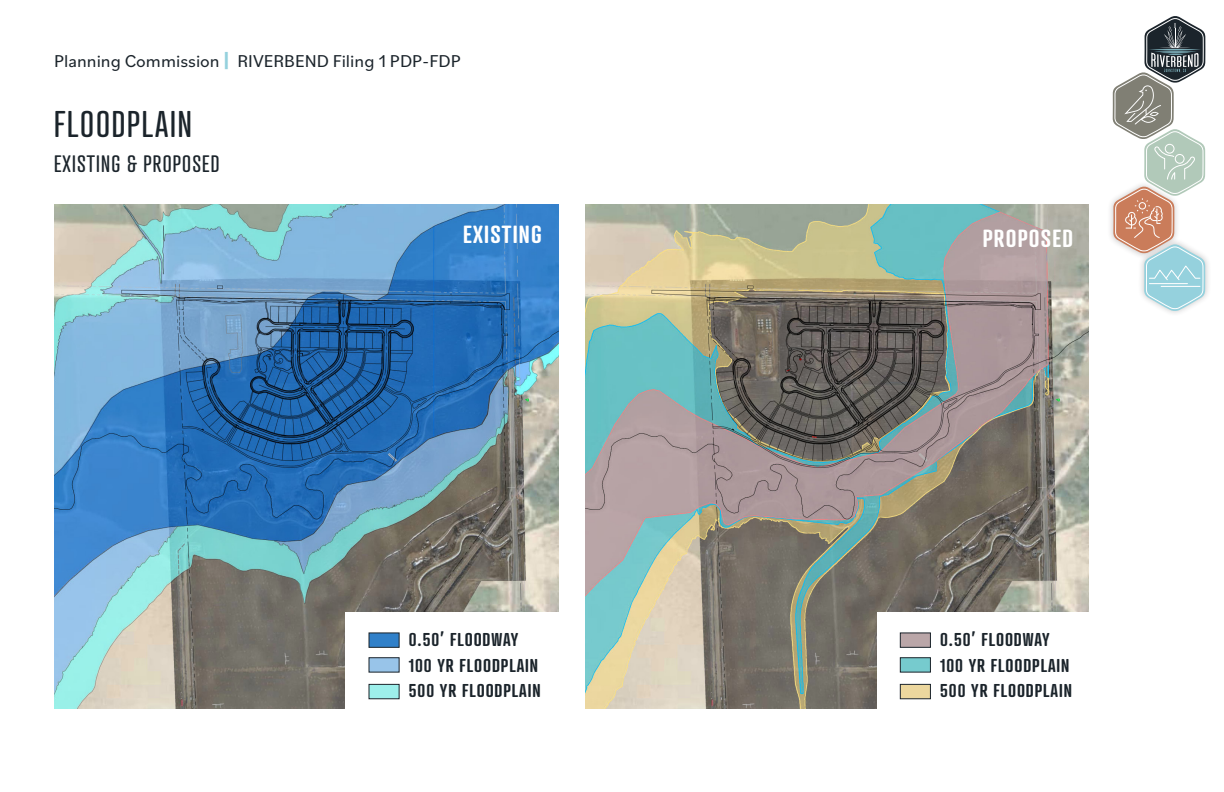
<style>
.page{position:relative;width:1224px;height:792px;background:#fff}
.page>*{position:absolute;margin:0;border:0;box-sizing:border-box;transform-origin:0 0}
.t1{font:36px "Atrament";letter-spacing:.05em;color:#1b242b}
.t2{font:600 24px "Atrament";letter-spacing:.05em;color:#fff}
.t3{font:23px "Atrament";letter-spacing:.05em;color:#1b242b}
.t4{font:600 18px "Atrament";letter-spacing:.05em;color:#1b242b}
.t5{font:18px "Bilo";color:#1b242b}
.s1{font-weight:800;font-size:19.8px;color:#95d1dd}
</style>
<div class="page">
<img style="left:585px;top:204px;width:504px;height:504px">
<img style="left:55px;top:204px;width:504px;height:504px">
<div style="left:1107px;top:180px;width:74px;height:79px;background:#231f20;opacity:.25"></div>
<div style="left:1138px;top:238px;width:74px;height:79px;background:#231f20;opacity:.25"></div>
<svg style="left:1113px;top:16px;width:93px;height:297px"></svg>
<hr style="left:1149px;top:283px;width:38px;height:1px;background:#fff">
<hr style="left:1161px;top:286px;width:39px;height:1px;background:#fff">
<div style="left:346px;top:612px;width:220px;height:106px;background:#fff"></div>
<div style="left:368px;top:632px;width:32px;height:16px;background:#3080c9;border:1px solid #1b242b"></div>
<div style="left:368px;top:657px;width:32px;height:16px;background:#98c4e9;border:1px solid #1b242b"></div>
<div style="left:368px;top:684px;width:32px;height:15px;background:#9defeb;border:1px solid #1b242b"></div>
<div style="left:877px;top:612px;width:220px;height:106px;background:#fff"></div>
<div style="left:900px;top:632px;width:31px;height:16px;background:#baa6a8;border:1px solid #1b242b"></div>
<div style="left:900px;top:657px;width:31px;height:16px;background:#76cbce;border:1px solid #1b242b"></div>
<div style="left:900px;top:684px;width:31px;height:15px;background:#ecd79e;border:1px solid #1b242b"></div>
<p class="t5" style="left:54px;top:48px;width:408px">Planning Commission <span class="s1">|</span> RIVERBEND Filing 1 PDP-FDP</p>
<p class="t1" style="left:54px;top:102px;width:139px">FLOODPLAIN</p>
<p class="t3" style="left:54px;top:150px;width:167px">EXISTING &amp; PROPOSED</p>
<p class="t2" style="left:463px;top:219px;width:80px">EXISTING</p>
<p class="t4" style="left:409px;top:629px;width:111px">0.50’ FLOODWAY</p>
<p class="t4" style="left:409px;top:679px;width:133px">500 YR FLOODPLAIN</p>
<p class="t4" style="left:409px;top:654px;width:131px">100 YR FLOODPLAIN</p>
<p class="t2" style="left:983px;top:223px;width:92px">PROPOSED</p>
<p class="t4" style="left:940px;top:629px;width:111px">0.50’ FLOODWAY</p>
<p class="t4" style="left:940px;top:679px;width:133px">500 YR FLOODPLAIN</p>
<p class="t4" style="left:940px;top:654px;width:131px">100 YR FLOODPLAIN</p>
</div>
